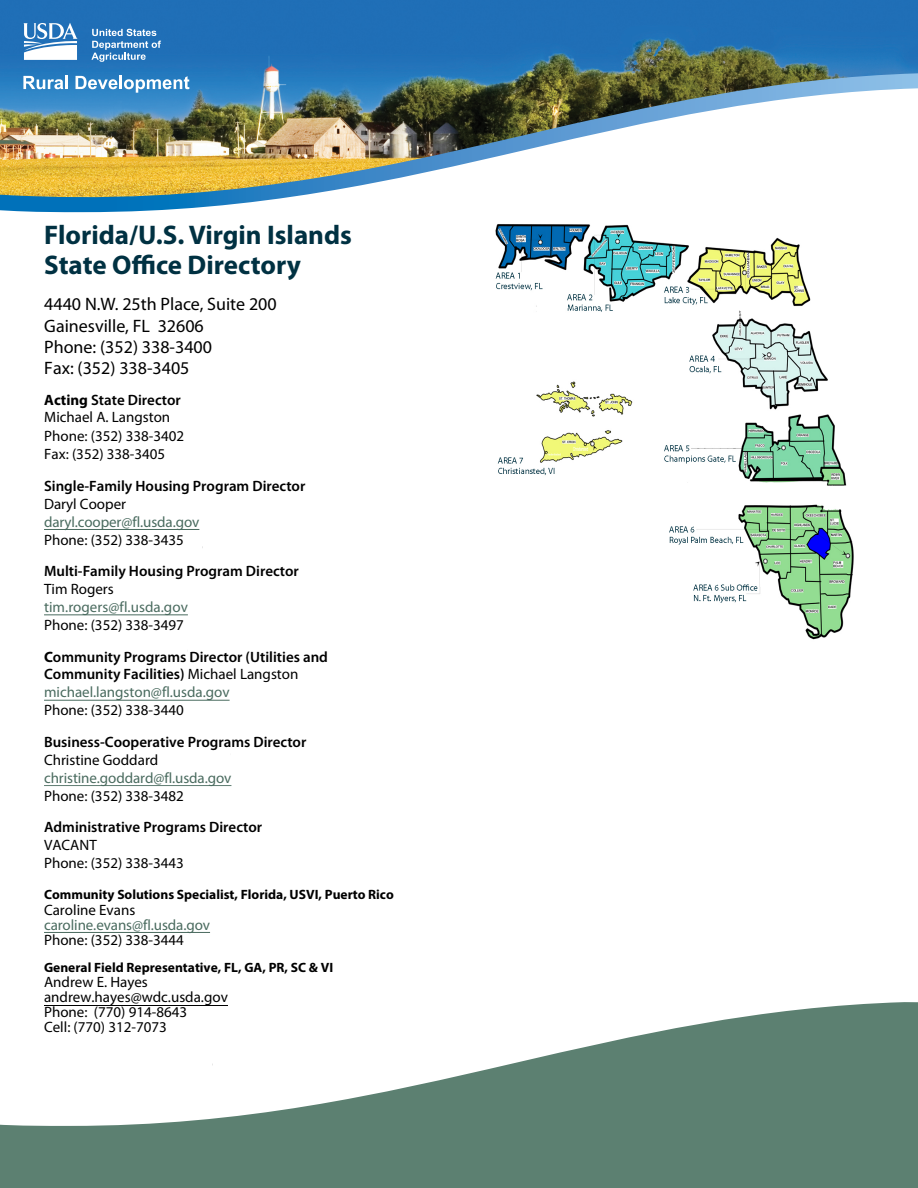
<style>
.page{position:relative;width:918px;height:1188px;background:#fff}
.page>*{position:absolute;margin:0;border:0;box-sizing:border-box;transform-origin:0 0}
.t1{font:700 27px/30px "Myriad Pro";color:#003142}
.t2{font:18px/21px "Myriad Pro";color:#000}
.t3{font:15px/18px "Myriad Pro";color:#000}
.t4{font:600 15px/31.5px "Myriad Pro";color:#000}
.t5{font:15px/17.9px "Myriad Pro";letter-spacing:-.005em;color:#4a6b5f}
.t6{font:700 13.5px "Myriad Pro";color:#000}
.s1{font-weight:700}
.s2{font-weight:600}
.s3{font-weight:400}
.s4{font-weight:600;color:#000}
.s5{color:#000}
</style>
<div class="page">
<img style="left:0;top:0;width:918px;height:73px">
<img style="left:0;top:73px;width:918px;height:139px">
<svg style="left:23px;top:76px;width:45px;height:13px"></svg>
<svg style="left:76px;top:76px;width:113px;height:17px"></svg>
<svg style="left:91px;top:29px;width:70px;height:33px;background:#5692c8"></svg>
<svg style="left:23px;top:23px;width:55px;height:37px"></svg>
<div style="left:0;top:1126px;width:918px;height:62px;background:#5c8071"></div>
<svg style="left:0;top:1002px;width:918px;height:124px"></svg>
<img style="left:495px;top:224px;width:359px;height:416px">
<hr style="left:44px;top:1005px;width:184px;height:1px;background:#000">
<hr style="left:44px;top:932px;width:166px;height:1px;background:#4a6b5f">
<hr style="left:44px;top:785px;width:187px;height:1px;background:#4a6b5f">
<hr style="left:44px;top:700px;width:186px;height:1px;background:#4a6b5f">
<hr style="left:44px;top:614px;width:144px;height:1px;background:#4a6b5f">
<hr style="left:44px;top:529px;width:155px;height:1px;background:#4a6b5f">
<div style="left:714px;top:212px;width:149px;height:21px;background:#fff"></div>
<h1 class="t1" style="left:44px;top:219px;width:309px">Florida/U.S. Virgin Islands<br>State Office Directory</h1>
<p class="t2" style="left:44px;top:294px;width:234px">4440 N.W. 25th Place, Suite 200<br>Gainesville, FL 32606<br>Phone: (352) 338-3400<br>Fax: (352) 338-3405</p>
<p class="t3" style="left:44px;top:391px;width:141px"><span class="s1">Acting</span> <span class="s2">State Director<br></span>Michael A. Langston<br>Phone: (352) 338-3402<br>Fax: (352) 338-3405</p>
<p class="t4" style="left:44px;top:470px;width:263px">Single-Family Housing Program Director</p>
<p class="t3" style="left:44px;top:494px;width:84px">Daryl Cooper</p>
<p class="t5" style="left:44px;top:512px;width:157px">daryl.cooper@fl.usda.gov</p>
<p class="t3" style="left:44px;top:530px;width:141px">Phone: (352) 338-3435</p>
<p class="t4" style="left:44px;top:555px;width:256px">Multi-Family Housing Program Director</p>
<p class="t3" style="left:44px;top:580px;width:71px">Tim Rogers</p>
<p class="t5" style="left:44px;top:598px;width:145px">tim.rogers@fl.usda.gov</p>
<p class="t4" style="left:44px;top:609px;width:285px"><span class="s3">Phone: (352) 338-3497<br></span><span class="s1">C</span>ommunity Programs Director (Utilities and</p>
<p class="t5" style="left:44px;top:665px;width:256px"><span class="s4">Community Facilities)</span> <span class="s5">Michael Langston </span>michael.langston@fl.usda.gov</p>
<p class="t3" style="left:44px;top:701px;width:141px">Phone: (352) 338-3440</p>
<p class="t4" style="left:44px;top:726px;width:264px">Business-Cooperative Programs Director</p>
<p class="t3" style="left:44px;top:751px;width:116px">Christine Goddard</p>
<p class="t5" style="left:44px;top:769px;width:189px">christine.goddard@fl.usda.gov</p>
<p class="t3" style="left:44px;top:786px;width:141px">Phone: (352) 338-3482</p>
<p class="t4" style="left:44px;top:811px;width:220px">Administrative Programs Director</p>
<p class="t3" style="left:44px;top:836px;width:141px">VACANT<br>Phone: (352) 338-3443</p>
<p class="t6" style="left:44px;top:886px;width:351px">Community Solutions Specialist, Florida, USVI, Puerto Rico</p>
<p class="t3" style="left:44px;top:900px;width:93px">Caroline Evans</p>
<p class="t5" style="left:44px;top:915px;width:167px">caroline.evans@fl.usda.gov</p>
<p class="t3" style="left:44px;top:930px;width:141px">Phone: (352) 338-3444</p>
<p class="t6" style="left:44px;top:959px;width:291px">General Field Representative, FL, GA, PR, SC &amp; VI</p>
<p class="t3" style="left:44px;top:975px;width:185px;line-height:15px">Andrew E. Hayes andrew.hayes@wdc.usda.gov<br>Phone: (770) 914-8643<br>Cell: (770) 312-7073</p>
</div>
